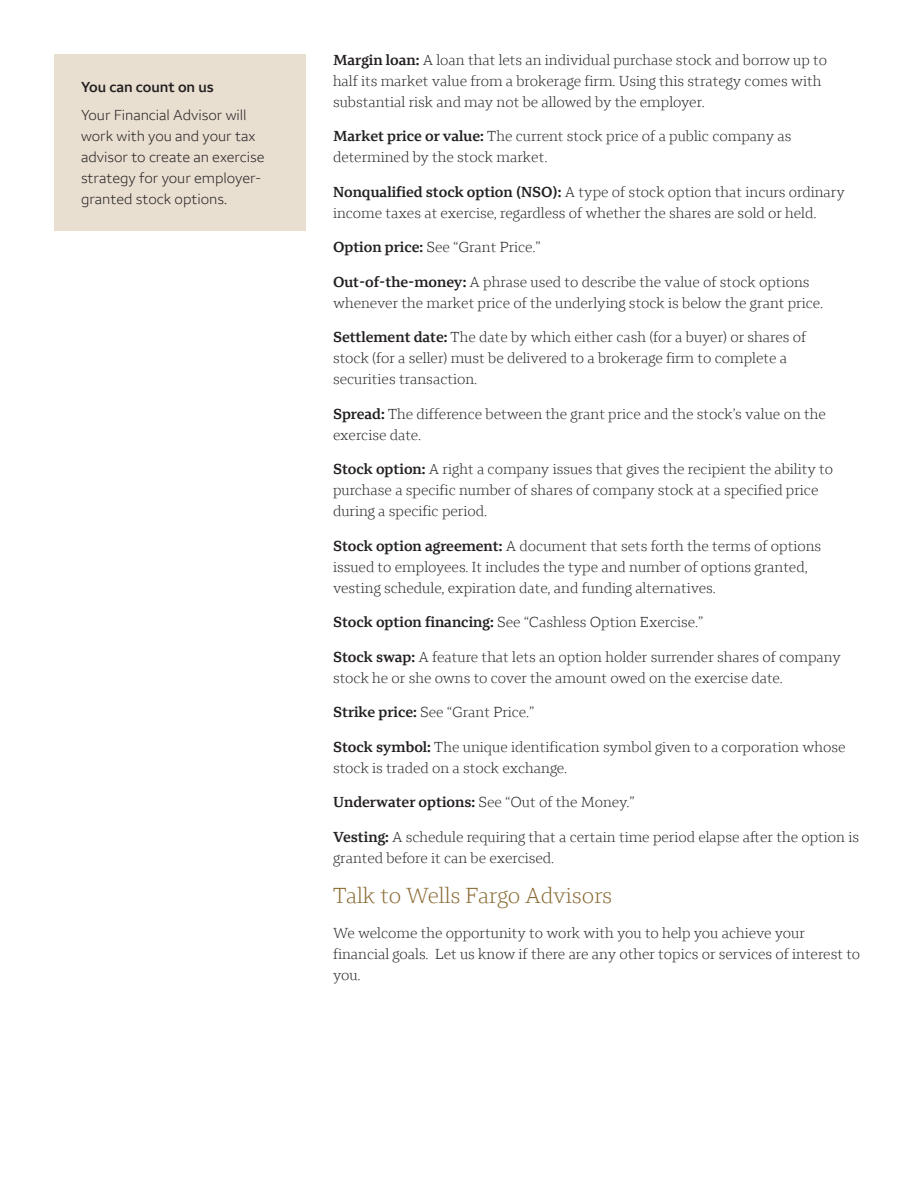
<style>
.page{position:relative;width:918px;height:1188px;background:#fff}
.page>*{position:absolute;margin:0;border:0;box-sizing:border-box;transform-origin:0 0}
.t1{font:300 22.5px "Wells Fargo Serif";color:#896a32}
.t2{font:300 15px/21px "Wells Fargo Serif";color:#231f20}
.t3{font:300 15px/21px "Wells Fargo Sans";color:#231f20}
.t4{font:600 15px "Wells Fargo Sans";color:#231f20}
.s1{font-weight:600}
</style>
<div class="page">
<div style="left:54px;top:54px;width:252px;height:177px;background:#e8dfd1"></div>
<p class="t4" style="left:81px;top:78px;width:134px">You can count on us</p>
<p class="t3" style="left:81px;top:104px;width:185px">Your Financial Advisor will work with you and your tax advisor to create an exercise strategy for your employer&shy;granted stock options.</p>
<h3 class="t2" style="left:333px;top:49px;width:496px"><span class="s1">Margin loan:</span> A loan that lets an individual purchase stock and borrow up to</h3>
<p class="t2" style="left:333px;top:70px;width:490px">half its market value from a brokerage firm. Using this strategy comes with substantial risk and may not be allowed by the employer.</p>
<h3 class="t2" style="left:333px;top:126px;width:460px"><span class="s1">Market price or value:</span> The current stock price of a public company as</h3>
<p class="t2" style="left:333px;top:147px;width:216px">determined by the stock market.</p>
<h3 class="t2" style="left:333px;top:181px;width:513px"><span class="s1">Nonqualified stock option (NSO):</span> A type of stock option that incurs ordinary</h3>
<p class="t2" style="left:333px;top:202px;width:485px">income taxes at exercise, regardless of whether the shares are sold or held.</p>
<h3 class="t2" style="left:333px;top:237px;width:209px"><span class="s1">Option price:</span> See “Grant Price.”</h3>
<h3 class="t2" style="left:333px;top:271px;width:478px"><span class="s1">Out-of-the-money:</span> A phrase used to describe the value of stock options</h3>
<p class="t2" style="left:333px;top:292px;width:492px">whenever the market price of the underlying stock is below the grant price.</p>
<h3 class="t2" style="left:333px;top:327px;width:475px"><span class="s1">Settlement date:</span> The date by which either cash (for a buyer) or shares of</h3>
<p class="t2" style="left:333px;top:348px;width:456px">stock (for a seller) must be delivered to a brokerage firm to complete a securities transaction.</p>
<h3 class="t2" style="left:333px;top:403px;width:494px"><span class="s1">Spread:</span> The difference between the grant price and the stock’s value on the</h3>
<p class="t2" style="left:333px;top:424px;width:90px">exercise date.</p>
<h3 class="t2" style="left:333px;top:459px;width:502px"><span class="s1">Stock option:</span> A right a company issues that gives the recipient the ability to</h3>
<p class="t2" style="left:333px;top:480px;width:487px">purchase a specific number of shares of company stock at a specified price during a specific period.</p>
<h3 class="t2" style="left:333px;top:535px;width:490px"><span class="s1">Stock option agreement:</span> A document that sets forth the terms of options</h3>
<p class="t2" style="left:333px;top:556px;width:476px">issued to employees. It includes the type and number of options granted, vesting schedule, expiration date, and funding alternatives.</p>
<h3 class="t2" style="left:333px;top:612px;width:372px"><span class="s1">Stock option financing:</span> See “Cashless Option Exercise.”</h3>
<h3 class="t2" style="left:333px;top:646px;width:509px"><span class="s1">Stock swap:</span> A feature that lets an option holder surrender shares of company</h3>
<p class="t2" style="left:333px;top:667px;width:451px">stock he or she owns to cover the amount owed on the exercise date.</p>
<h3 class="t2" style="left:333px;top:702px;width:203px"><span class="s1">Strike price:</span> See “Grant Price.”</h3>
<h3 class="t2" style="left:333px;top:736px;width:514px"><span class="s1">Stock symbol:</span> The unique identification symbol given to a corporation whose</h3>
<p class="t2" style="left:333px;top:757px;width:236px">stock is traded on a stock exchange.</p>
<h3 class="t2" style="left:333px;top:792px;width:303px"><span class="s1">Underwater options:</span> See “Out of the Money.”</h3>
<h3 class="t2" style="left:333px;top:826px;width:528px"><span class="s1">Vesting:</span> A schedule requiring that a certain time period elapse after the option is</h3>
<p class="t2" style="left:333px;top:847px;width:223px">granted before it can be exercised.</p>
<h2 class="t1" style="left:333px;top:882px;width:281px">Talk to Wells Fargo Advisors</h2>
<p class="t2" style="left:333px;top:922px;width:529px">We welcome the opportunity to work with you to help you achieve your financial goals. Let us know if there are any other topics or services of interest to you.</p>
</div>
